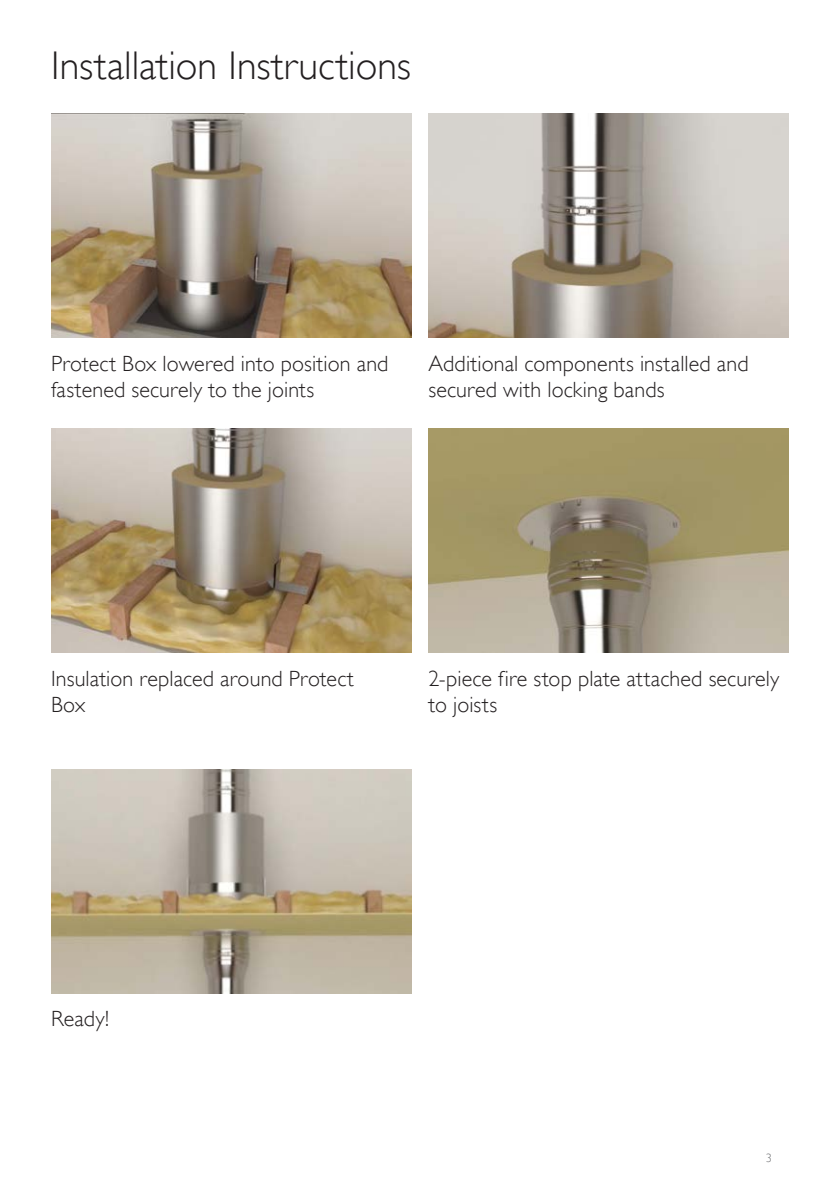
<style>
.page{position:relative;width:840px;height:1191px;background:#fff}
.page>*{position:absolute;margin:0;border:0;box-sizing:border-box;transform-origin:0 0}
.Page_Heading{font:300 40px "Gill Alt One";color:#231f20}
.t1{font:300 22px/26.4px "Gill Alt One";letter-spacing:.005em;color:#231f20}
.t2{font:300 12px "Gill Alt One";color:#6c6d70}
</style>
<div class="page">
<img style="left:51px;top:113px;width:360px;height:224px">
<img style="left:51px;top:428px;width:360px;height:224px">
<img style="left:51px;top:769px;width:360px;height:224px">
<img style="left:428px;top:113px;width:360px;height:224px">
<img style="left:428px;top:428px;width:360px;height:224px">
<p class="Page_Heading" style="left:51px;top:42px;width:361px">Installation Instructions</p>
<p class="t1" style="left:51px;top:350px;width:339px">Protect Box lowered into position and fastened securely to the joints</p>
<p class="t1" style="left:428px;top:350px;width:321px">Additional components installed and secured with locking bands</p>
<p class="t1" style="left:51px;top:665px;width:304px">Insulation replaced around Protect<br>Box</p>
<p class="t1" style="left:428px;top:665px;width:352px">2-piece fire stop plate attached securely to joists</p>
<p class="t1" style="left:51px;top:1005px;width:59px">Ready!</p>
<p class="t2" style="left:765px;top:1151px;width:7px">3</p>
</div>
